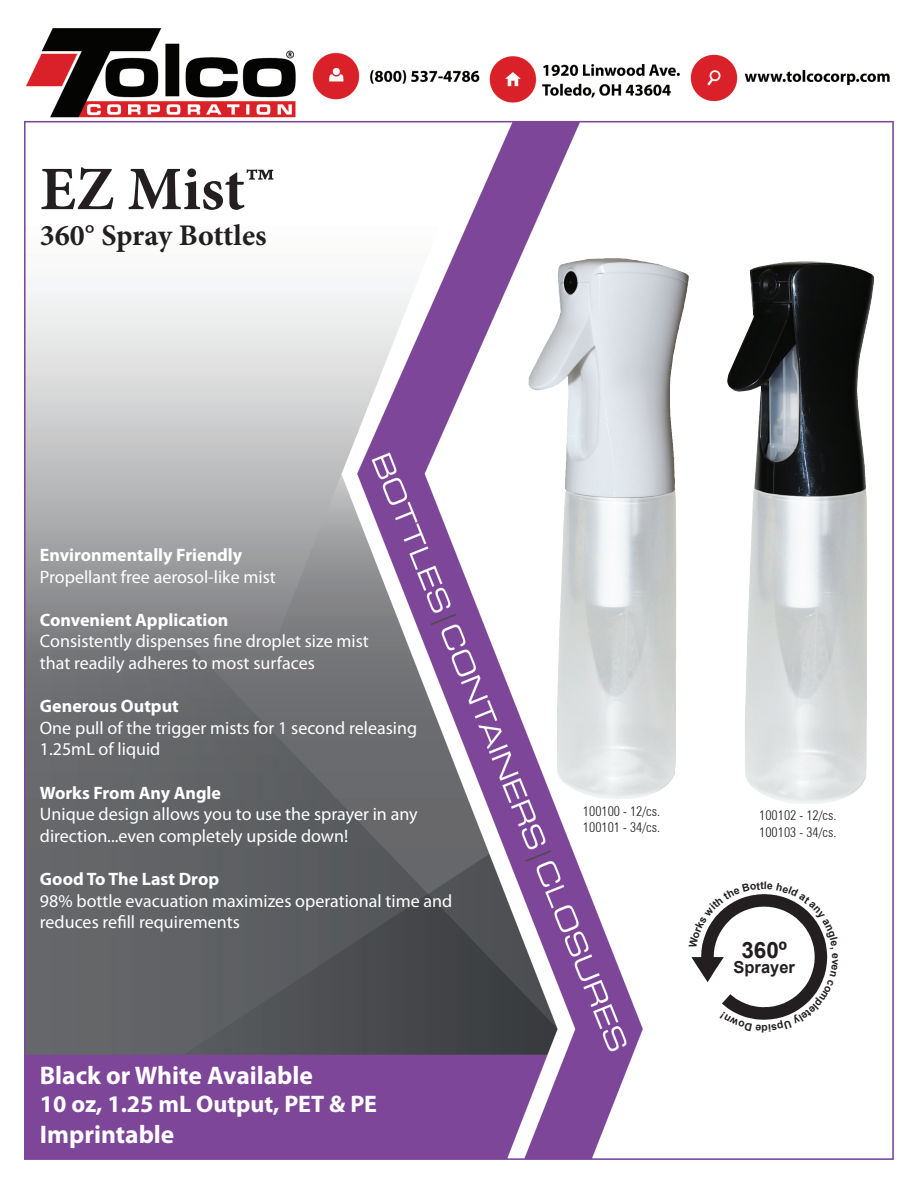
<style>
.page{position:relative;width:918px;height:1188px;background:#fff}
.page>*{position:absolute;margin:0;border:0;box-sizing:border-box;transform-origin:0 0}
.t1{font:700 61.8px "Minion Pro";color:#231f20}
.t2{font:700 30px "Minion Pro";color:#231f20}
.t3{font:700 25.5px "Myriad Pro";color:#fff}
.t4{font:700 24px "Myriad Pro";color:#fff}
.t5{font:700 22.5px "Arial";color:#231f20}
.t6{font:18px/21.6px "Myriad Pro";color:#fff}
.t7{font:700 18px "Myriad Pro";color:#fff}
.t8{font:700 16.5px "Arial";color:#231f20}
.t9{font:300 condensed 13.5px/16.2px "Zurich BT";color:#231f20}
.t10{font:700 10.5px "Arial";color:#231f20}
</style>
<div class="page">
<img style="left:24px;top:28px;width:870px;height:1131px">
<img style="left:529px;top:258px;width:75px;height:378px">
<img style="left:734px;top:261px;width:71px;height:101px">
<svg style="left:689px;top:882px;width:149px;height:150px"></svg>
<h1 class="t1" style="left:40px;top:146px;width:237px">EZ Mist™</h1>
<h2 class="t2" style="left:40px;top:214px;width:228px">360° Spray Bottles</h2>
<p class="t7" style="left:40px;top:543px;width:204px">Environmentally Friendly</p>
<p class="t6" style="left:40px;top:565px;width:237px">Propellant free aerosol-like mist</p>
<p class="t7" style="left:40px;top:608px;width:190px">Convenient Application</p>
<p class="t6" style="left:40px;top:630px;width:331px">Consistently dispenses fine droplet size mist that readily adheres to most surfaces</p>
<p class="t7" style="left:40px;top:694px;width:140px">Generous Output</p>
<p class="t6" style="left:40px;top:717px;width:379px">One pull of the trigger mists for 1 second releasing<br>1.25mL of liquid</p>
<p class="t7" style="left:40px;top:781px;width:183px">Works From Any Angle</p>
<p class="t6" style="left:40px;top:803px;width:379px">Unique design allows you to use the sprayer in any direction...even completely upside down!</p>
<p class="t7" style="left:40px;top:867px;width:181px">Good To The Last Drop</p>
<p class="t6" style="left:40px;top:889px;width:414px">98% bottle evacuation maximizes operational time and reduces refill requirements</p>
<h3 class="t3" style="left:40px;top:1058px;width:275px">Black or White Available</h3>
<h3 class="t4" style="left:40px;top:1089px;width:339px">10 oz, 1.25 mL Output, PET &amp; PE</h3>
<h3 class="t3" style="left:40px;top:1118px;width:136px">Imprintable</h3>
<p class="t9" style="left:583px;top:803px;width:79px">100100 - 12/cs.<br>100101 - 34/cs.</p>
<p class="t9" style="left:759px;top:807px;width:79px">100102 - 12/cs.<br>100103 - 34/cs.</p>
<p class="t5" style="left:741px;top:935px;width:47px">360º</p>
<p class="t8" style="left:734px;top:956px;width:63px">Sprayer</p>
<p class="t10" style="left:768px;top:1035px;width:8px;rotate:180deg">d</p>
</div>
